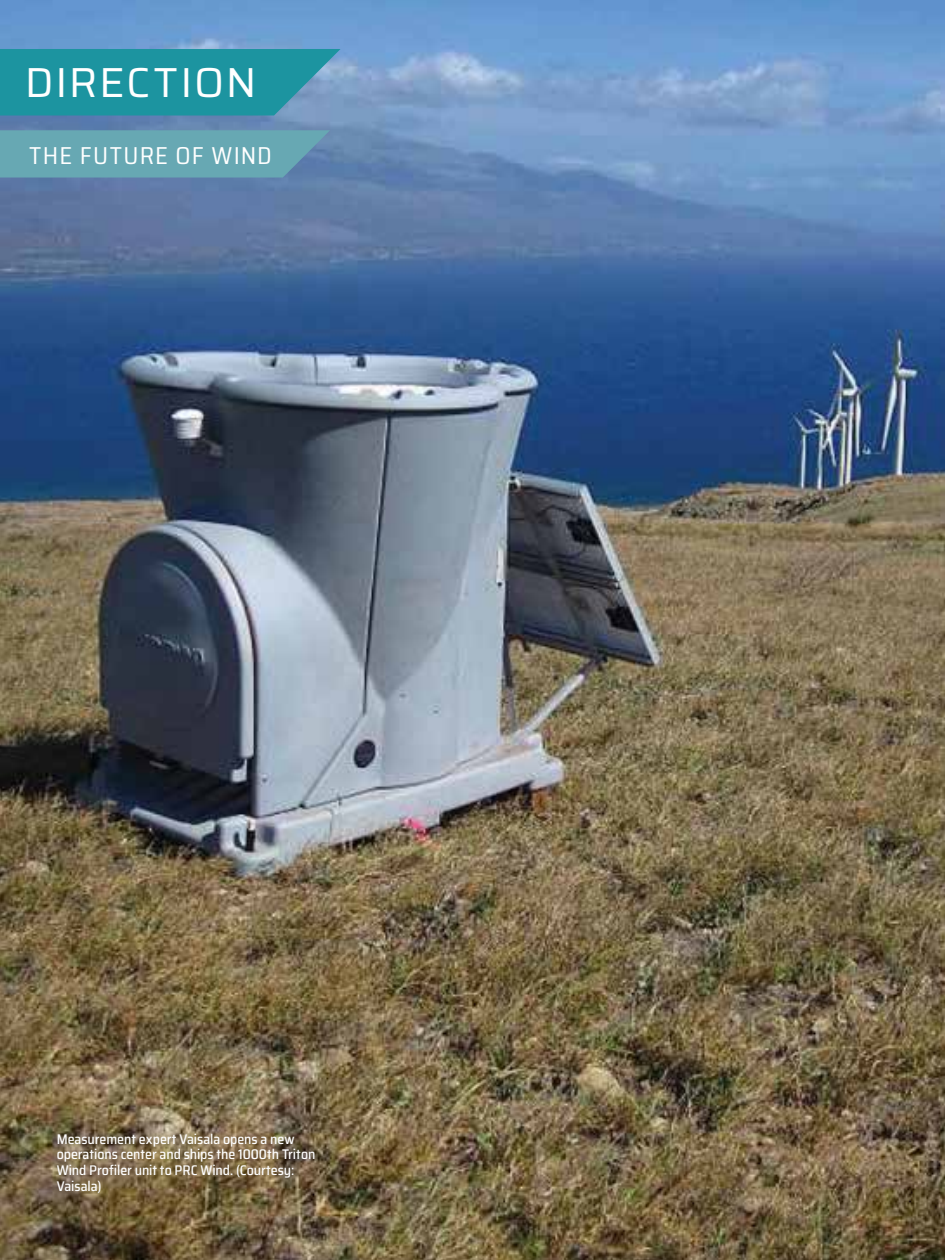
<style>
.page{position:relative;width:945px;height:1260px;background:#fff}
.page>*{position:absolute;margin:0;border:0;box-sizing:border-box;transform-origin:0 0}
.t1{font:42px "Saira";letter-spacing:.04em;color:#fff}
.t2{font:semi-condensed 24.5px "Saira";letter-spacing:.045em;color:#fff}
.t3{font:500 semi-condensed 14px/15.8px "Saira";letter-spacing:-.005em;color:#fff}
</style>
<div class="page">
<img style="left:0;top:0;width:945px;height:1260px">
<svg style="left:0;top:130px;width:330px;height:48px;background:#66a4b2"></svg>
<svg style="left:0;top:49px;width:341px;height:66px;background:#2695a4"></svg>
<h1 class="t1" style="left:25px;top:50px;width:233px">DIRECTION</h1>
<h2 class="t2" style="left:29px;top:137px;width:244px">THE FUTURE OF WIND</h2>
<p class="t3" style="left:57px;top:1131px;width:260px">Measurement expert Vaisala opens a new operations center and ships the 1000th Triton Wind Profiler unit to PRC Wind. (Courtesy:<br>Vaisala)</p>
</div>
